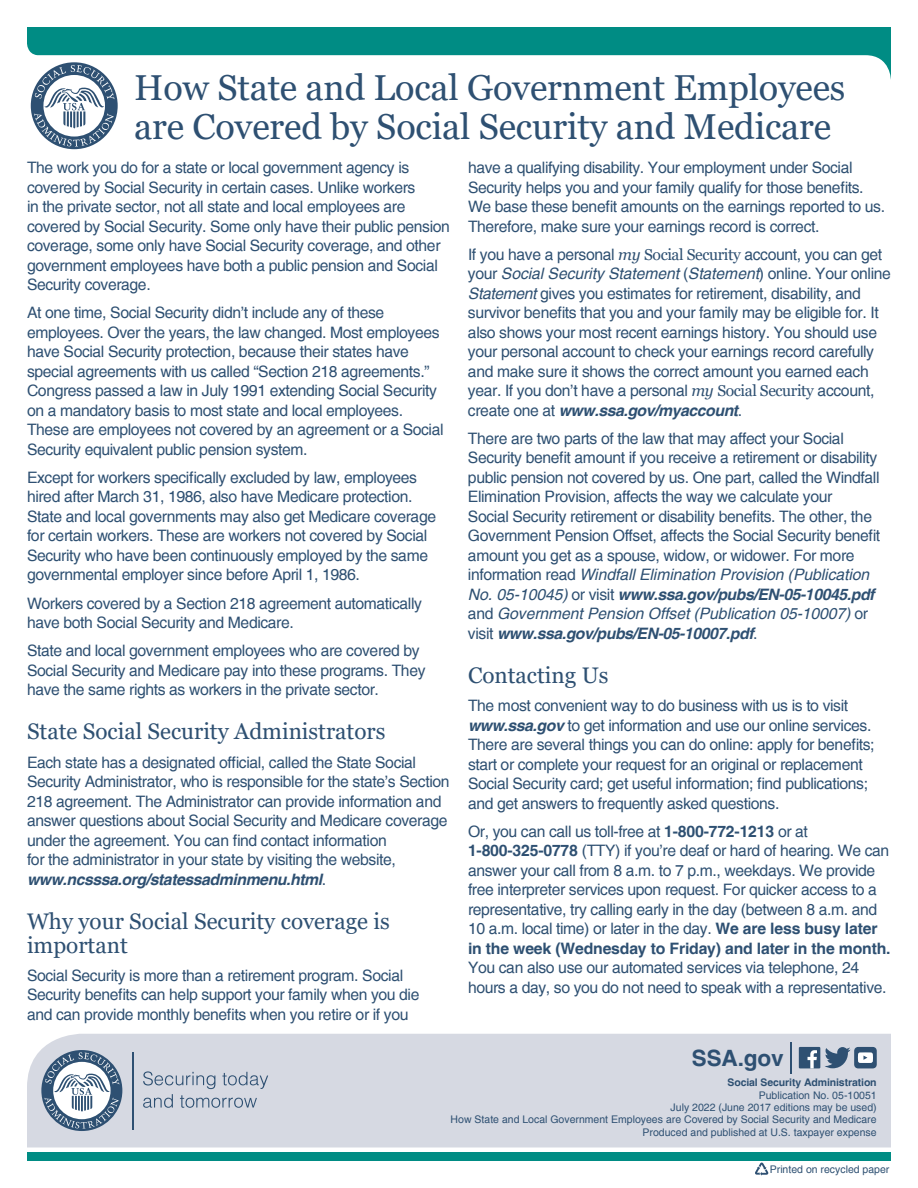
<style>
.page{position:relative;width:918px;height:1188px;background:#fff}
.page>*{position:absolute;margin:0;border:0;box-sizing:border-box;transform-origin:0 0}
.t1{font:36px/39px "Georgia";letter-spacing:-.005em;color:#2e5072}
.t2{font:22.5px/24px "Georgia";color:#2e5072}
.t3{font:700 22.5px "Helvetica";letter-spacing:-.005em;color:#2e5072}
.t4{font:15.75px/19.5px "Helvetica";letter-spacing:-.025em;color:#2e5072}
.t5{font:10.5px "Helvetica";color:#2e5072}
.t6{font:700 10.5px "Helvetica";letter-spacing:-.01em;color:#2e5072}
.s1{font-weight:700;font-style:italic}
.s2{font-family:"Georgia";font-style:italic}
.s3{font-family:"Georgia"}
.s4{font-style:italic}
.s5{font-weight:700}
</style>
<div class="page">
<div style="left:27px;top:1034px;width:864px;height:113px;background:#d6d9e2"></div>
<svg style="left:27px;top:27px;width:864px;height:53px;fill:#008c84"></svg>
<hr style="left:790px;top:1042px;width:2px;height:32px;background:#2e5072">
<div style="left:27px;top:1153px;width:864px;height:8px;background:#008c84"></div>
<svg style="left:31px;top:62px;width:87px;height:87px"></svg>
<svg style="left:34px;top:65px;width:81px;height:82px"></svg>
<div style="left:41px;top:1050px;width:81px;height:81px;background:#2e5072;border-radius:50%"></div>
<svg style="left:44px;top:1052px;width:75px;height:77px"></svg>
<hr style="left:132px;top:1052px;width:1px;height:77px;background:#2e5072">
<svg style="left:143px;top:1071px;width:125px;height:37px;background:#bcc4d0"></svg>
<div style="left:799px;top:1047px;width:21px;height:21px;background:#2e5072"></div>
<svg style="left:808px;top:1050px;width:9px;height:18px"></svg>
<svg style="left:824px;top:1047px;width:53px;height:21px"></svg>
<svg style="left:755px;top:1163px;width:13px;height:13px"></svg>
<h1 class="t1" style="left:134px;top:69px;width:713px">How State and Local Government Employees are Covered by Social Security and Medicare</h1>
<p class="t4" style="left:27px;top:158px;width:424px">The work you do for a state or local government agency is covered by Social Security in certain cases. Unlike workers<br>in the private sector, not all state and local employees are covered by Social Security. Some only have their public pension coverage, some only have Social Security coverage, and other government employees have both a public pension and Social Security coverage.</p>
<p class="t4" style="left:27px;top:304px;width:418px">At one time, Social Security didn’t include any of these employees. Over the years, the law changed. Most employees have Social Security protection, because their states have special agreements with us called “Section 218 agreements.” Congress passed a law in July 1991 extending Social Security on a mandatory basis to most state and local employees.<br>These are employees not covered by an agreement or a Social Security equivalent public pension system.</p>
<p class="t4" style="left:27px;top:468px;width:411px">Except for workers specifically excluded by law, employees hired after March 31, 1986, also have Medicare protection.<br>State and local governments may also get Medicare coverage for certain workers. These are workers not covered by Social Security who have been continuously employed by the same governmental employer since before April 1, 1986.</p>
<p class="t4" style="left:27px;top:594px;width:397px">Workers covered by a Section 218 agreement automatically have both Social Security and Medicare.</p>
<p class="t4" style="left:27px;top:641px;width:400px">State and local government employees who are covered by<br>Social Security and Medicare pay into these programs. They have the same rights as workers in the private sector.</p>
<h2 class="t2" style="left:27px;top:720px;width:360px">State Social Security Administrators</h2>
<p class="t4" style="left:27px;top:753px;width:424px">Each state has a designated official, called the State Social Security Administrator, who is responsible for the state’s Section 218 agreement. The Administrator can provide information and answer questions about Social Security and Medicare coverage under the agreement. You can find contact information<br>for the administrator in your state by visiting the website, <span class="s1">www.ncsssa.org/statessadminmenu.html</span>.</p>
<h2 class="t2" style="left:27px;top:910px;width:364px">Why your Social Security coverage is important</h2>
<p class="t4" style="left:27px;top:966px;width:394px">Social Security is more than a retirement program. Social<br>Security benefits can help support your family when you die and can provide monthly benefits when you retire or if you</p>
<p class="t4" style="left:468px;top:158px;width:419px">have a qualifying disability. Your employment under Social Security helps you and your family qualify for those benefits.<br>We base these benefit amounts on the earnings reported to us.<br>Therefore, make sure your earnings record is correct.</p>
<p class="t4" style="left:468px;top:245px;width:424px">If you have a personal <span class="s2">my</span> <span class="s3">Social Security</span> account, you can get your <span class="s4">Social Security Statement</span> (<span class="s4">Statement</span>) online. Your online <span class="s4">Statement</span> gives you estimates for retirement, disability, and survivor benefits that you and your family may be eligible for. It also shows your most recent earnings history. You should use your personal account to check your earnings record carefully and make sure it shows the correct amount you earned each year. If you don’t have a personal <span class="s2">my</span> <span class="s3">Social Security</span> account, create one at <span class="s1">www.ssa.gov/myaccount</span>.</p>
<p class="t4" style="left:468px;top:429px;width:414px">There are two parts of the law that may affect your Social Security benefit amount if you receive a retirement or disability public pension not covered by us. One part, called the Windfall Elimination Provision, affects the way we calculate your<br>Social Security retirement or disability benefits. The other, the Government Pension Offset, affects the Social Security benefit amount you get as a spouse, widow, or widower. For more information read <span class="s4">Windfall Elimination Provision (Publication No. 05-10045)</span> or visit <span class="s1">www.ssa.gov/pubs/EN-05-10045.pdf </span>and <span class="s4">Government Pension Offset (Publication 05-10007)</span> or visit <span class="s1">www.ssa.gov/pubs/EN-05-10007.pdf</span>.</p>
<h2 class="t2" style="left:468px;top:664px;width:142px">Contacting Us</h2>
<p class="t4" style="left:468px;top:697px;width:408px">The most convenient way to do business with us is to visit <span class="s1">www.ssa.gov</span> to get information and use our online services.<br>There are several things you can do online: apply for benefits; start or complete your request for an original or replacement Social Security card; get useful information; find publications; and get answers to frequently asked questions.</p>
<p class="t4" style="left:468px;top:822px;width:424px">Or, you can call us toll-free at <span class="s5">1-800-772-1213</span> or at <span class="s5">1-800-325-0778</span> (TTY) if you’re deaf or hard of hearing. We can answer your call from 8 a.m. to 7 p.m., weekdays. We provide free interpreter services upon request. For quicker access to a representative, try calling early in the day (between 8 a.m. and 10 a.m. local time) or later in the day. <span class="s5">We are less busy later in the week (Wednesday to Friday) and later in the month.<br></span>You can also use our automated services via telephone, 24 hours a day, so you do not need to speak with a representative.</p>
<p class="t3" style="left:692px;top:1044px;width:93px">SSA.gov</p>
<p class="t6" style="left:727px;top:1076px;width:151px">Social Security Administration</p>
<p class="t5" style="left:759px;top:1089px;width:119px">Publication No. 05-10051</p>
<p class="t5" style="left:671px;top:1101px;width:208px">July 2022 (June 2017 editions may be used)</p>
<p class="t5" style="left:451px;top:1114px;width:428px">How State and Local Government Employees are Covered by Social Security and Medicare</p>
<p class="t5" style="left:643px;top:1126px;width:236px">Produced and published at U.S. taxpayer expense</p>
<p class="t5" style="left:770px;top:1163px;width:121px">Printed on recycled paper</p>
</div>
